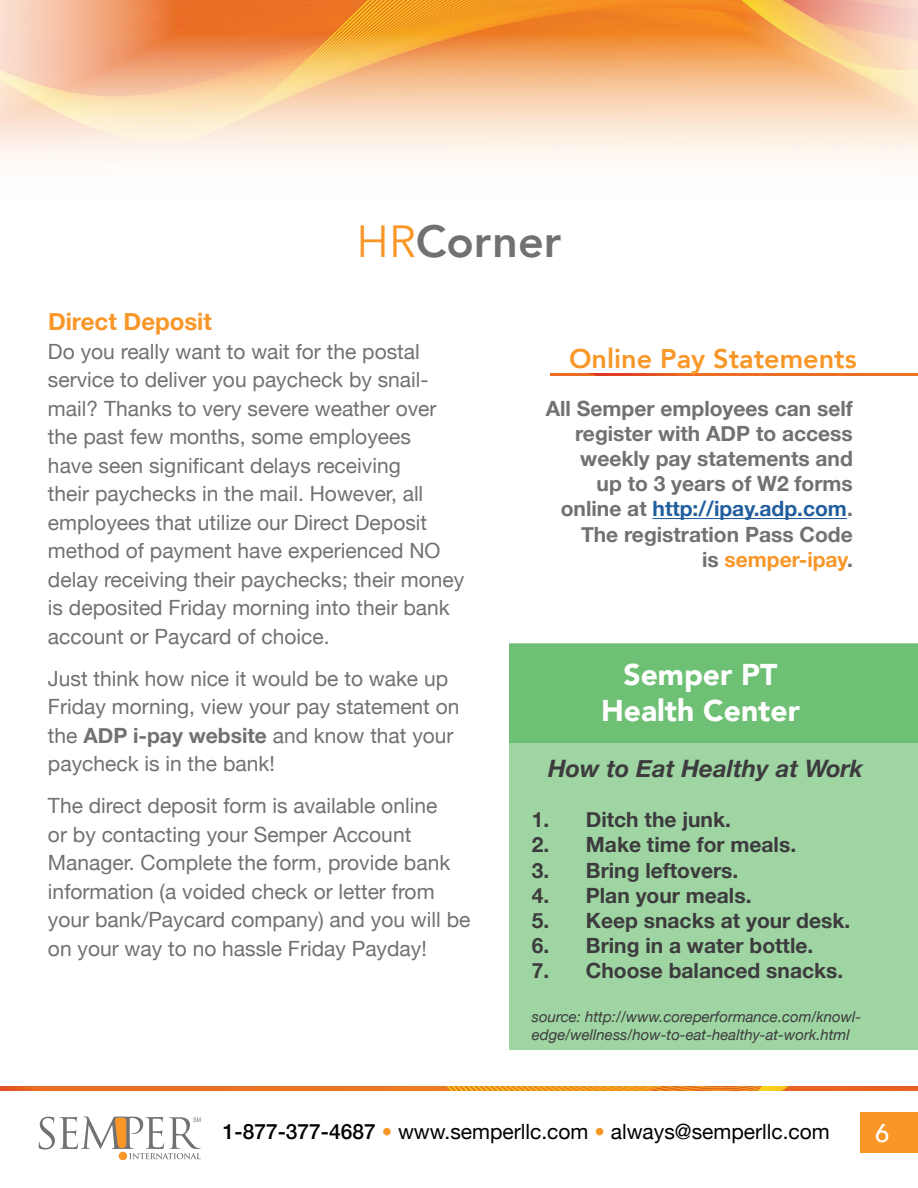
<style>
.page{position:relative;width:918px;height:1188px;background:#fff}
.page>*{position:absolute;margin:0;border:0;box-sizing:border-box;transform-origin:0 0}
.t1{font:800 45px "Avenir";color:#717073}
.t2{font:900 30px/36px "Avenir";color:#fff;text-align:center}
.t3{font:800 27px "Avenir";color:#f89728}
.t4{font:500 25.5px "Avenir";color:#fff}
.t5{font:italic 700 24px "Helvetica Neue";color:#3d3b3d}
.t6{font:700 24px "Helvetica Neue";color:#f89728}
.t7{font:21px/28.5px "Helvetica Neue";color:#717073}
.t8{font:700 21px/25.2px "Helvetica Neue";color:#717073;text-align:right}
.t9{font:700 21px "Helvetica Neue";color:#3d3b3d}
.t10{font:21px "Helvetica Neue";color:#000}
.t11{font:italic 15px/18px "Helvetica Neue";color:#3d3b3d}
.s1{font-weight:400;color:#f89728}
.s2{font-weight:700}
.s3{color:#215e9e}
.s4{color:#f89728}
.s5{font-weight:500}
.s6{font-weight:500;color:#f89728}
</style>
<div class="page">
<img style="left:0;top:0;width:918px;height:160px">
<svg style="left:39px;top:1117px;width:162px;height:42px"></svg>
<div style="left:860px;top:1112px;width:58px;height:41px;background:#f89728"></div>
<img style="left:0;top:1086px;width:918px;height:4px">
<div style="left:509px;top:644px;width:409px;height:406px;background:#9ed5a2"></div>
<hr style="left:653px;top:518px;width:194px;height:1px;background:#215e9e">
<div style="left:509px;top:644px;width:409px;height:98px;background:#6ec074"></div>
<img style="left:550px;top:374px;width:368px;height:2px">
<h1 class="t1" style="left:357px;top:206px;width:206px"><span class="s1">HR</span>Corner</h1>
<p class="t6" style="left:48px;top:303px;width:165px">Direct Deposit</p>
<p class="t7" style="left:48px;top:338px;width:418px">Do you really want to wait for the postal service to deliver you paycheck by snail&shy;mail? Thanks to very severe weather over the past few months, some employees<br>have seen significant delays receiving<br>their paychecks in the mail. However, all employees that utilize our Direct Deposit method of payment have experienced NO delay receiving their paychecks; their money is deposited Friday morning into their bank account or Paycard of choice.</p>
<p class="t7" style="left:48px;top:665px;width:413px">Just think how nice it would be to wake up Friday morning, view your pay statement on the <span class="s2">ADP i-pay website</span> and know that your paycheck is in the bank!</p>
<p class="t7" style="left:48px;top:793px;width:424px">The direct deposit form is available online<br>or by contacting your Semper Account Manager. Complete the form, provide bank information (a voided check or letter from your bank/Paycard company) and you will be on your way to no hassle Friday Payday!</p>
<p class="t3" style="left:569px;top:338px;width:289px">Online Pay Statements</p>
<p class="t8" style="left:546px;top:396px;width:309px">All Semper employees can self register with ADP to access weekly pay statements and<br>up to 3 years of W2 forms online at <span class="s3">http://ipay.adp.com</span>.<br>The registration Pass Code<br>is <span class="s4">semper-ipay</span>.</p>
<h2 class="t2" style="left:601px;top:656px;width:200px">Semper PT<br>Health Center</h2>
<p class="t5" style="left:548px;top:749px;width:317px">How to Eat Healthy at Work</p>
<p class="t9" style="left:532px;top:803px;width:201px">1. Ditch the junk.</p>
<p class="t9" style="left:532px;top:828px;width:266px">2. Make time for meals.</p>
<p class="t9" style="left:532px;top:854px;width:208px">3. Bring leftovers.</p>
<p class="t9" style="left:532px;top:879px;width:221px">4. Plan your meals.</p>
<p class="t9" style="left:532px;top:904px;width:320px">5. Keep snacks at your desk.</p>
<p class="t9" style="left:532px;top:929px;width:283px">6. Bring in a water bottle.</p>
<p class="t9" style="left:532px;top:954px;width:313px">7. Choose balanced snacks.</p>
<p class="t11" style="left:532px;top:1008px;width:331px">source: http://www.coreperformance.com/knowl&shy;edge/wellness/how-to-eat-healthy-at-work.html</p>
<p class="t10" style="left:223px;top:1117px;width:608px"><span class="s5">1-877-377-4687</span> <span class="s6">•</span> www.semperllc.com <span class="s6">•</span> always@semperllc.com</p>
<p class="t4" style="left:875px;top:1111px;width:16px">6</p>
</div>
